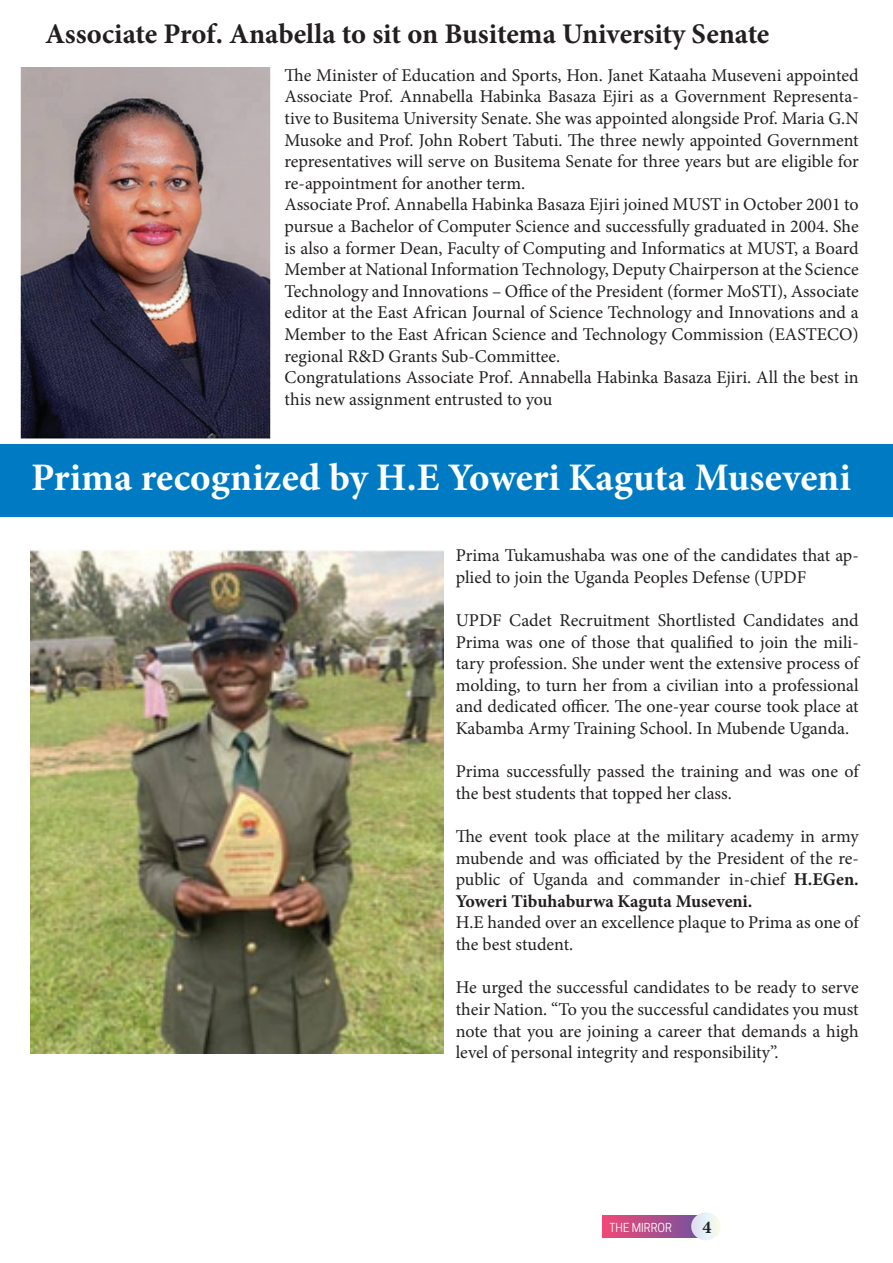
<style>
.page{position:relative;width:893px;height:1263px;background:#fff}
.page>*{position:absolute;margin:0;border:0;box-sizing:border-box;transform-origin:0 0}
.t1{font:700 39px "Minion Pro";color:#fff}
.t2{font:700 28.5px "Minion Pro";letter-spacing:-.005em;color:#231f20}
.t3{font:18px/21.6px "Minion Pro";letter-spacing:-.005em;color:#231f20;text-align:justify}
.t4{font:700 18px "Minion Pro";color:#231f20}
.t5{font:11.7px "Cooper Hewitt";color:#fff}
.s1{font-weight:700}
</style>
<div class="page">
<div style="left:0;top:444px;width:893px;height:73px;background:#007bc3"></div>
<svg style="left:603px;top:1215px;width:88px;height:22px;background:#b84c87"></svg>
<svg style="left:691px;top:1212px;width:30px;height:28px"></svg>
<img style="left:20px;top:68px;width:250px;height:371px">
<img style="left:31px;top:549px;width:413px;height:505px">
<p class="t2" style="left:45px;top:13px;width:726px">Associate Prof. Anabella to sit on Busitema University Senate</p>
<p class="t3" style="left:285px;top:64px;width:576px">The Minister of Education and Sports, Hon. Janet Kataaha Museveni appointed Associate Prof. Annabella Habinka Basaza Ejiri as a Government Representa&shy;tive to Busitema University Senate. She was appointed alongside Prof. Maria G.N Musoke and Prof. John Robert Tabuti. The three newly appointed Government representatives will serve on Busitema Senate for three years but are eligible for re-appointment for another term.</p>
<p class="t3" style="left:285px;top:194px;width:576px">Associate Prof. Annabella Habinka Basaza Ejiri joined MUST in October 2001 to pursue a Bachelor of Computer Science and successfully graduated in 2004. She is also a former Dean, Faculty of Computing and Informatics at MUST, a Board Member at National Information Technology, Deputy Chairperson at the Science Technology and Innovations – Office of the President (former MoSTI), Associate editor at the East African Journal of Science Technology and Innovations and a Member to the East African Science and Technology Commission (EASTECO) regional R&amp;D Grants Sub-Committee.</p>
<p class="t3" style="left:285px;top:367px;width:576px">Congratulations Associate Prof. Annabella Habinka Basaza Ejiri. All the best in this new assignment entrusted to you</p>
<p class="t1" style="left:31px;top:450px;width:821px">Prima recognized by H.E Yoweri Kaguta Museveni</p>
<p class="t3" style="left:456px;top:545px;width:405px">Prima Tukamushaba was one of the candidates that ap&shy;plied to join the Uganda Peoples Defense (UPDF</p>
<p class="t3" style="left:456px;top:610px;width:405px">UPDF Cadet Recruitment Shortlisted Candidates and Prima was one of those that qualified to join the mili&shy;tary profession. She under went the extensive process of molding, to turn her from a civilian into a professional and dedicated officer. The one-year course took place at Kabamba Army Training School. In Mubende Uganda.</p>
<p class="t3" style="left:456px;top:761px;width:404px">Prima successfully passed the training and was one of the best students that topped her class.</p>
<p class="t3" style="left:456px;top:826px;width:405px">The event took place at the military academy in army mubende and was officiated by the President of the re&shy;public of Uganda and commander in-chief <span class="s1">H.EGen.<br>Yoweri Tibuhaburwa Kaguta Museveni.</span></p>
<p class="t3" style="left:456px;top:912px;width:405px">H.E handed over an excellence plaque to Prima as one of the best student.</p>
<p class="t3" style="left:456px;top:977px;width:405px">He urged the successful candidates to be ready to serve their Nation. “To you the successful candidates you must note that you are joining a career that demands a high level of personal integrity and responsibility”.</p>
<p class="t5" style="left:610px;top:1220px;width:64px">THE MIRROR</p>
<p class="t4" style="left:702px;top:1214px;width:10px">4</p>
</div>
